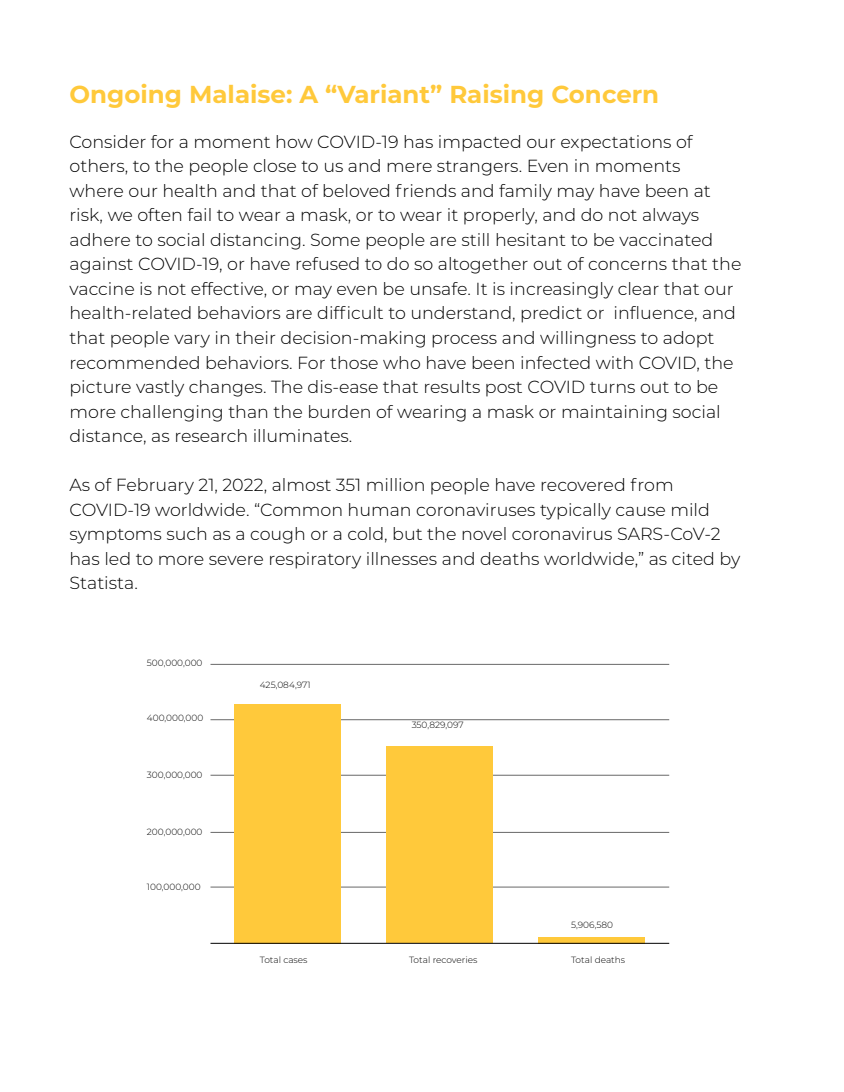
<style>
.page{position:relative;width:844px;height:1092px;background:#fff}
.page>*{position:absolute;margin:0;border:0;box-sizing:border-box;transform-origin:0 0}
.t1{font:700 24.5px "Montserrat";color:#ffc93b}
.t2{font:300 17.5px/24.5px "Montserrat";color:#000}
.t3{font:300 9.1px "Montserrat";color:#000}
</style>
<div class="page">
<hr style="left:210px;top:886px;width:459px;height:1px;background:#000">
<hr style="left:210px;top:831px;width:459px;height:1px;background:#000">
<hr style="left:210px;top:774px;width:459px;height:1px;background:#000">
<hr style="left:210px;top:719px;width:459px;height:1px;background:#000">
<hr style="left:210px;top:663px;width:459px;height:2px;background:#000">
<div style="left:234px;top:703px;width:107px;height:240px;background:#ffc93b"></div>
<div style="left:386px;top:746px;width:106px;height:197px;background:#ffc93b"></div>
<div style="left:538px;top:937px;width:106px;height:6px;background:#ffc93b"></div>
<hr style="left:210px;top:942px;width:459px;height:1px;background:#000">
<h1 class="t1" style="left:69px;top:77px;width:591px">Ongoing Malaise A: “Variant” Raising Concern</h1>
<p class="t2" style="left:69px;top:129px;width:624px">Consider for a moment how COVID-19 has impacted our expectations of</p>
<p class="t2" style="left:69px;top:153px;width:612px">others, to the people close to us and mere strangers. Even in moments</p>
<p class="t2" style="left:69px;top:178px;width:642px">where our health and that of beloved friends and family may have been at</p>
<p class="t2" style="left:69px;top:202px;width:631px">risk, we often fail to wear a mask, or to wear it properly, and do not always</p>
<p class="t2" style="left:69px;top:227px;width:645px">adhere to social distancing. Some people are still hesitant to be vaccinated</p>
<p class="t2" style="left:69px;top:251px;width:673px">against COVID-19, or have refused to do so altogether out of concerns that the</p>
<p class="t2" style="left:69px;top:276px;width:665px">vaccine is not effective, or may even be unsafe It. is increasingly clear that our</p>
<p class="t2" style="left:613px;top:300px;width:124px">influence, and</p>
<p class="t2" style="left:69px;top:300px;width:665px">health-related behaviors are difficult to understand, predict or<br>that people vary in their decision-making process and willingness to adopt recommended behaviors. For those who have been infected with COVID, the picture vastly changes. The dis-ease that results post COVID turns out to be more challenging than the burden of wearing a mask or maintaining social distance, as research illuminates.</p>
<p class="t2" style="left:69px;top:472px;width:672px">As of February 21, 2022, almost 351 million people have recovered from COVID-19 worldwide “. Common human coronaviruses typically cause mild symptoms such as a cough or a cold, but the novel coronavirus SARS-CoV-2 has led to more severe respiratory illnesses and deaths worldwide ” , as cited by Statista.</p>
<p class="t3" style="left:147px;top:656px;width:57px">500,000,000</p>
<p class="t3" style="left:147px;top:711px;width:58px">400,000,000</p>
<p class="t3" style="left:147px;top:768px;width:57px">300,000,000</p>
<p class="t3" style="left:147px;top:826px;width:57px">200,000,000</p>
<p class="t3" style="left:147px;top:880px;width:55px">100,000,000</p>
<p class="t3" style="left:260px;top:678px;width:52px">425,084,971</p>
<p class="t3" style="left:260px;top:953px;width:49px">Total cases</p>
<p class="t3" style="left:411px;top:719px;width:53px">350,829,097</p>
<p class="t3" style="left:409px;top:953px;width:70px">Total recoveries</p>
<p class="t3" style="left:571px;top:918px;width:44px">5,906,580</p>
<p class="t3" style="left:571px;top:953px;width:56px">Total deaths</p>
</div>
